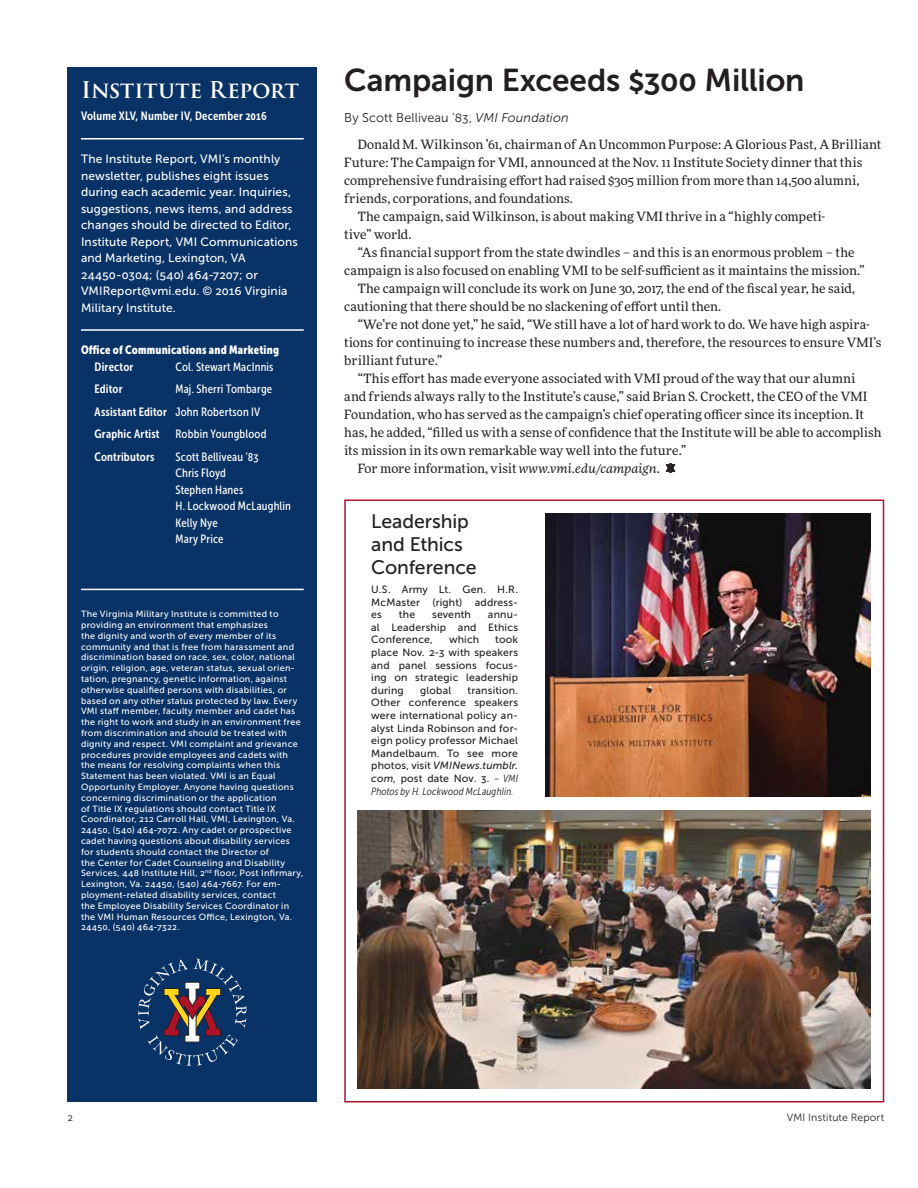
<style>
.page{position:relative;width:918px;height:1188px;background:#fff}
.page>*{position:absolute;margin:0;border:0;box-sizing:border-box;transform-origin:0 0}
.t1{font:31.5px "Museo Sans 700";letter-spacing:-.005em;color:#231f20}
.t2{font:600 22.5px "Trajan Pro 3";letter-spacing:-.005em;color:#fff}
.t3{font:19.5px/23.4px "Museo Sans 500";letter-spacing:-.005em;color:#231f20}
.t4{font:12.75px "More Pro";letter-spacing:.005em;color:#231f20}
.t5{font:12.75px "Museo Sans 300";letter-spacing:.01em;color:#231f20}
.t6{font:12px/16.5px "Museo Sans 500";letter-spacing:.015em;color:#fff}
.t7{font:12px/16.5px "Museo Sans Cond 500";letter-spacing:.015em;color:#fff}
.t8{font:12px/22.5px "Museo Sans Cond 700";letter-spacing:.015em;color:#fff}
.t9{font:12px "Museo Sans Cond 900";letter-spacing:.015em;color:#fff}
.t10{font:10.5px/12.6px "Museo Sans 500";letter-spacing:.02em;color:#231f20;text-align:justify}
.t11{font:italic 10.5px "Museo Sans Cond 300";letter-spacing:.015em;color:#231f20}
.t12{font:10.5px "Museo Sans 300";letter-spacing:.015em;color:#231f20}
.t13{font:9px/10.8px "Museo Sans 500";letter-spacing:.035em;color:#fff}
.s1{font-family:"Museo Sans Cond 500"}
.s2{font-style:italic}
.s3{font-family:"Museo Sans Cond 300";font-style:italic}
</style>
<div class="page">
<div style="left:344px;top:500px;width:540px;height:602px;border:2px solid #ae132a"></div>
<svg style="left:666px;top:463px;width:9px;height:10px"></svg>
<img style="left:545px;top:513px;width:326px;height:283px">
<img style="left:358px;top:810px;width:513px;height:279px">
<div style="left:68px;top:68px;width:249px;height:1034px;background:#093266"></div>
<hr style="left:81px;top:138px;width:223px;height:2px;background:#fff">
<hr style="left:81px;top:329px;width:223px;height:2px;background:#fff">
<hr style="left:81px;top:589px;width:223px;height:1px;background:#fff">
<svg style="left:138px;top:958px;width:108px;height:108px"></svg>
<h2 class="t2" style="left:81px;top:73px;width:220px">Institute Report</h2>
<h3 class="t8" style="left:81px;top:105px;width:187px">Volume XLV, Number IV, December 2016</h3>
<p class="t6" style="left:81px;top:151px;width:219px">The Institute Report, VMI’s monthly newsletter, publishes eight issues during each academic year. Inquiries, suggestions, news items, and address changes should be directed to Editor, Institute Report, VMI Communications and Marketing, Lexington, VA<br>24450‑ 0304; (540) 464‑7207; or VMIReport@vmi.edu. © 2016 Virginia Military Institute.</p>
<h3 class="t9" style="left:81px;top:343px;width:200px">Office of Communications and Marketing</h3>
<h3 class="t8" style="left:94px;top:356px;width:40px">Director</h3>
<h3 class="t7" style="left:176px;top:359px;width:100px">Col. Stewart MacInnis</h3>
<h3 class="t8" style="left:94px;top:378px;width:30px">Editor</h3>
<h3 class="t7" style="left:176px;top:381px;width:98px">Maj. Sherri Tombarge</h3>
<h3 class="t8" style="left:94px;top:401px;width:167px">Assistant Editor <span class="s1">John Robertson IV<br></span>Graphic Artist</h3>
<h3 class="t8" style="left:195px;top:105px;width:20px">Nov</h3>
<h3 class="t9" style="left:89px;top:343px;width:12px">f</h3>
<h3 class="t7" style="left:176px;top:426px;width:92px">Robbin Youngblood</h3>
<h3 class="t8" style="left:94px;top:446px;width:62px">Contributors</h3>
<h3 class="t7" style="left:176px;top:449px;width:117px">Scott Belliveau ’83<br>Chris Floyd<br>Stephen Hanes<br>H. Lockwood McLaughlin<br>Kelly Nye<br>Mary Price</h3>
<p class="t13" style="left:81px;top:609px;width:224px">The Virginia Military Institute is committed to providing an environment that emphasizes<br>the dignity and worth of every member of its community and that is free from harassment and discrimination based on race, sex, color, national origin, religion, age, veteran status, sexual orien&shy;tation, pregnancy, genetic information, against otherwise qualified persons with disabilities, or based on any other status protected by law. Every VMI staff member, faculty member and cadet has the right to work and study in an environment free from discrimination and should be treated with dignity and respect. VMI complaint and grievance procedures provide employees and cadets with the means for resolving complaints when this Statement has been violated. VMI is an Equal Opportunity Employer. Anyone having questions concerning discrimination or the application<br>of Title IX regulations should contact Title IX Coordinator, 212 Carroll Hall, VMI, Lexington, Va.<br>24450, (540) 464‑7072. Any cadet or prospective cadet having questions about disability services for students should contact the Director of<br>the Center for Cadet Counseling and Disability Services, 448 Institute Hill, 2<sup>nd</sup> floor, Post Infirmary, Lexington, Va. 24450, (540) 464‑7667. For em&shy;ployment-related disability services, contact<br>the Employee Disability Services Coordinator in the VMI Human Resources Office, Lexington, Va.<br>24450, (540) 464‑7322.</p>
<p class="t13" style="left:113px;top:706px;width:5px">f</p>
<p class="t13" style="left:206px;top:911px;width:10px">f</p>
<h1 class="t1" style="left:344px;top:63px;width:462px">Campaign Exceeds $300 Million</h1>
<h3 class="t5" style="left:344px;top:110px;width:226px">By Scott Belliveau ’83, <span class="s2">VMI Foundation</span></h3>
<h3 class="t4" style="left:358px;top:135px;width:525px">Donald M. Wilkinson ’61, chairman of An Uncommon Purpose: A Glorious Past, A Brilliant</h3>
<h3 class="t4" style="left:344px;top:153px;width:520px">Future: The Campaign for VMI, announced at the Nov. 11 Institute Society dinner that this</h3>
<h3 class="t4" style="left:344px;top:171px;width:517px">comprehensive fundraising effort had raised $305 million from more than 14,500 alumni,</h3>
<h3 class="t4" style="left:344px;top:189px;width:230px">friends, corporations, and foundations.</h3>
<h3 class="t4" style="left:358px;top:207px;width:469px">The campaign, said Wilkinson, is about making VMI thrive in a “highly competi-</h3>
<h3 class="t4" style="left:344px;top:225px;width:69px">tive” world.</h3>
<h3 class="t4" style="left:358px;top:243px;width:498px">“As financial support from the state dwindles – and this is an enormous problem – the</h3>
<h3 class="t4" style="left:344px;top:261px;width:522px">campaign is also focused on enabling VMI to be self-sufficient as it maintains the mission.”</h3>
<h3 class="t4" style="left:358px;top:279px;width:499px">The campaign will conclude its work on June 30, 2017, the end of the fiscal year, he said,</h3>
<h3 class="t4" style="left:344px;top:297px;width:379px">cautioning that there should be no slackening of effort until then.</h3>
<h3 class="t4" style="left:358px;top:315px;width:514px">“We’re not done yet,” he said, “We still have a lot of hard work to do. We have high aspira-</h3>
<h3 class="t4" style="left:344px;top:333px;width:539px">tions for continuing to increase these numbers and, therefore, the resources to ensure VMI’s</h3>
<h3 class="t4" style="left:344px;top:351px;width:99px">brilliant future.”</h3>
<h3 class="t4" style="left:358px;top:369px;width:499px">“This effort has made everyone associated with VMI proud of the way that our alumni</h3>
<h3 class="t4" style="left:344px;top:387px;width:525px">and friends always rally to the Institute’s cause,” said Brian S. Crockett, the CEO of the VMI</h3>
<h3 class="t4" style="left:344px;top:405px;width:521px">Foundation, who has served as the campaign’s chief operating officer since its inception. It</h3>
<h3 class="t4" style="left:344px;top:423px;width:539px">has, he added, “filled us with a sense of confidence that the Institute will be able to accomplish</h3>
<h3 class="t4" style="left:344px;top:441px;width:343px">its mission in its own remarkable way well into the future.”</h3>
<h3 class="t4" style="left:358px;top:459px;width:304px">For more information, visit <span class="s2">www.vmi.edu/campaign</span>.</h3>
<h3 class="t3" style="left:371px;top:509px;width:107px">Leadership and Ethics<br>Conference</h3>
<p class="t10" style="left:371px;top:583px;width:148px">U.S. Army Lt. Gen. H.R.<br>McMaster (right) address&shy;es</p>
<p class="t10" style="left:399px;top:608px;width:18px">the</p>
<p class="t10" style="left:432px;top:608px;width:40px">seventh</p>
<p class="t10" style="left:371px;top:608px;width:148px;text-indent:117px">annu&shy;al Leadership and Ethics Conference,</p>
<p class="t10" style="left:371px;top:634px;width:148px;text-indent:124px">took place Nov. 2-3 with speakers and panel sessions focus&shy;ing on strategic leadership during</p>
<p class="t10" style="left:449px;top:634px;width:32px">which</p>
<p class="t10" style="left:371px;top:684px;width:148px;text-indent:96px">transition.<br>Other conference speakers were international policy an&shy;alyst Linda Robinson and for&shy;eign policy professor Michael Mandelbaum. To see more photos, visit <span class="s2">VMINews.tumblr. com</span>, post date Nov. 3. <span class="s3">– VMI</span></p>
<p class="t11" style="left:371px;top:785px;width:144px">Photos by H. Lockwood McLaughlin.</p>
<p class="t10" style="left:420px;top:684px;width:33px">global</p>
<p class="t12" style="left:68px;top:1111px;width:7px">2</p>
<p class="t12" style="left:787px;top:1111px;width:99px">VMI Institute Report</p>
</div>
